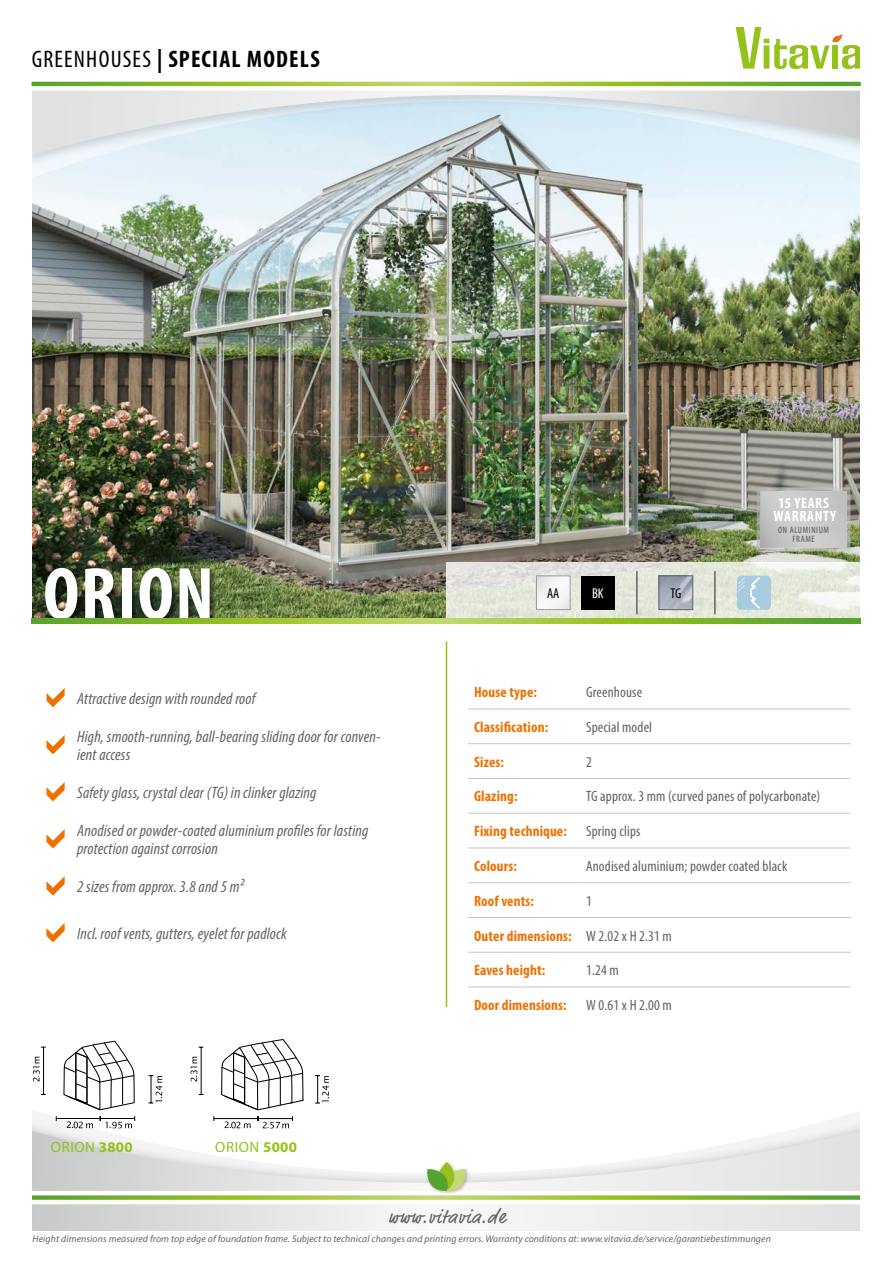
<style>
.page{position:relative;width:893px;height:1263px;background:#fff}
.page>*{position:absolute;margin:0;border:0;box-sizing:border-box;transform-origin:0 0}
.t1{font:700 condensed 75px "Myriad Pro";letter-spacing:.02em;color:#fff}
.t2{font:700 condensed 24px "Myriad Pro";letter-spacing:.05em;color:#000}
.t3{font:19.5px "Market Pro";letter-spacing:.05em;color:#636362}
.t4{font:italic condensed 16.5px/18px "Myriad Pro";letter-spacing:.01em;color:#636362}
.t5{font:700 condensed 15px "Myriad Pro";letter-spacing:.01em;color:#ee7100}
.t6{font:condensed 15px "Myriad Pro";letter-spacing:.01em;color:#636362}
.t7{font:700 condensed 15px/13.5px "Myriad Pro";letter-spacing:.045em;color:#fff;text-align:center}
.t8{font:14.85px "Myriad Pro";letter-spacing:.04em;color:#94c11a}
.t9{font:condensed 14.25px "Myriad Pro";color:#000}
.t10{font:condensed 14.25px "Myriad Pro";color:#fff}
.t11{font:italic 9.75px "Myriad Pro";letter-spacing:.01em;color:#636362}
.t12{font:condensed 9.3px/9.3px "Myriad Pro";letter-spacing:.07em;color:#565655;text-align:center}
.s1{font-weight:400}
.s2{font-weight:400;color:#636362}
.s3{font-weight:700}
</style>
<div class="page">
<svg style="left:32px;top:1094px;width:828px;height:137px"></svg>
<svg style="left:32px;top:1206px;width:828px;height:24px"></svg>
<img style="left:32px;top:225px;width:828px;height:394px">
<svg style="left:446px;top:562px;width:415px;height:57px;background:#e2e5d9"></svg>
<div style="left:44px;top:566px;width:173px;height:61px;background:#000;opacity:.54"></div>
<img style="left:32px;top:193px;width:828px;height:32px">
<div style="left:14px;top:80px;width:879px;height:113px;background:#000;opacity:.15"></div>
<svg style="left:32px;top:27px;width:829px;height:129px"></svg>
<div style="left:0;top:0;width:32px;height:1263px;background:#fff"></div>
<div style="left:861px;top:0;width:32px;height:1263px;background:#fff"></div>
<hr style="left:446px;top:641px;width:1px;height:366px;background:#94c11a">
<div style="left:737px;top:576px;width:34px;height:34px;background:#a8cbdf;border-radius:4px"></div>
<svg style="left:738px;top:577px;width:22px;height:32px"></svg>
<svg style="left:538px;top:578px;width:30px;height:30px"></svg>
<div style="left:536px;top:576px;width:34px;height:34px;border:1px solid #9c9c9d"></div>
<img style="left:661px;top:578px;width:30px;height:30px">
<div style="left:659px;top:576px;width:34px;height:34px;border:1px solid #636362"></div>
<hr style="left:714px;top:571px;width:2px;height:43px;background:#636362">
<hr style="left:636px;top:571px;width:2px;height:43px;background:#636362">
<div style="left:581px;top:576px;width:34px;height:33px;background:#000"></div>
<div style="left:425px;top:1160px;width:45px;height:36px;background:#fff"></div>
<svg style="left:32px;top:1162px;width:828px;height:44px"></svg>
<svg style="left:31px;top:75px;width:830px;height:18px"></svg>
<hr style="left:201px;top:1047px;width:1px;height:47px;background:#000">
<hr style="left:214px;top:1118px;width:44px;height:1px;background:#000">
<hr style="left:43px;top:1047px;width:1px;height:47px;background:#000">
<hr style="left:56px;top:1118px;width:44px;height:1px;background:#000">
<svg style="left:755px;top:486px;width:97px;height:67px;background:#bebfbc"></svg>
<div style="left:31px;top:621px;width:829px;height:17px;background:#fff"></div>
<svg style="left:32px;top:619px;width:829px;height:4px;background:#8ebd38"></svg>
<svg style="left:46px;top:688px;width:19px;height:19px"></svg>
<svg style="left:46px;top:735px;width:19px;height:19px"></svg>
<svg style="left:46px;top:782px;width:19px;height:19px"></svg>
<svg style="left:46px;top:829px;width:19px;height:19px"></svg>
<svg style="left:46px;top:876px;width:19px;height:20px"></svg>
<svg style="left:46px;top:923px;width:19px;height:19px"></svg>
<hr style="left:468px;top:708px;width:112px;height:1px;background:#c5c6c6">
<hr style="left:580px;top:708px;width:270px;height:1px;background:#c5c6c6">
<hr style="left:468px;top:743px;width:112px;height:1px;background:#c5c6c6">
<hr style="left:580px;top:743px;width:270px;height:1px;background:#c5c6c6">
<hr style="left:468px;top:778px;width:112px;height:1px;background:#c5c6c6">
<hr style="left:580px;top:778px;width:270px;height:1px;background:#c5c6c6">
<hr style="left:468px;top:813px;width:112px;height:1px;background:#c5c6c6">
<hr style="left:580px;top:813px;width:270px;height:1px;background:#c5c6c6">
<hr style="left:468px;top:847px;width:112px;height:1px;background:#c5c6c6">
<hr style="left:580px;top:847px;width:270px;height:1px;background:#c5c6c6">
<hr style="left:468px;top:882px;width:112px;height:1px;background:#c5c6c6">
<hr style="left:580px;top:882px;width:270px;height:1px;background:#c5c6c6">
<hr style="left:468px;top:917px;width:112px;height:1px;background:#c5c6c6">
<hr style="left:580px;top:917px;width:270px;height:1px;background:#c5c6c6">
<hr style="left:468px;top:952px;width:112px;height:1px;background:#c5c6c6">
<hr style="left:580px;top:952px;width:270px;height:1px;background:#c5c6c6">
<hr style="left:468px;top:987px;width:112px;height:1px;background:#c5c6c6">
<hr style="left:580px;top:987px;width:270px;height:1px;background:#c5c6c6">
<svg style="left:63px;top:1040px;width:73px;height:90px"></svg>
<svg style="left:149px;top:1075px;width:15px;height:28px"></svg>
<svg style="left:191px;top:1057px;width:7px;height:24px"></svg>
<svg style="left:221px;top:1039px;width:84px;height:91px"></svg>
<svg style="left:315px;top:1075px;width:15px;height:29px"></svg>
<svg style="left:33px;top:1057px;width:7px;height:24px"></svg>
<h2 class="t2" style="left:32px;top:44px;width:290px"><span class="s1">GREENHOUSES</span> | SPECIAL MODELS</h2>
<h1 class="t1" style="left:43px;top:547px;width:172px">ORION</h1>
<p class="t4" style="left:77px;top:689px;width:180px">Attractive design with rounded roof</p>
<p class="t4" style="left:77px;top:727px;width:305px">High, smooth-running, ball-bearing sliding door for conven&shy;ient access</p>
<p class="t4" style="left:77px;top:783px;width:241px">Safety glass, crystal clear (TG) in clinker glazing</p>
<p class="t4" style="left:77px;top:821px;width:293px">Anodised or powder-coated aluminium profiles for lasting protection against corrosion</p>
<p class="t4" style="left:77px;top:877px;width:168px">2 sizes from approx. 3.8 and 5 m²</p>
<p class="t4" style="left:77px;top:924px;width:211px">Incl. roof vents, gutters, eyelet for padlock</p>
<p class="t9" style="left:547px;top:585px;width:14px">AA</p>
<p class="t10" style="left:592px;top:585px;width:13px">BK</p>
<p class="t9" style="left:670px;top:585px;width:12px">TG</p>
<p class="t7" style="left:773px;top:496px;width:64px">15 YEARS<br>WARRANTY</p>
<p class="t12" style="left:778px;top:525px;width:53px">ON ALUMINIUM<br>FRAME</p>
<p class="t5" style="left:474px;top:683px;width:64px">House type:</p>
<p class="t6" style="left:586px;top:683px;width:57px">Greenhouse</p>
<p class="t5" style="left:474px;top:717px;width:76px">Classification:</p>
<p class="t6" style="left:586px;top:718px;width:67px">Special model</p>
<p class="t5" style="left:474px;top:752px;width:31px">Sizes:</p>
<p class="t6" style="left:586px;top:753px;width:7px">2</p>
<p class="t5" style="left:474px;top:787px;width:45px">Glazing:</p>
<p class="t6" style="left:586px;top:787px;width:236px">TG approx. 3 mm (curved panes of polycarbonate)</p>
<p class="t5" style="left:474px;top:822px;width:94px">Fixing technique:</p>
<p class="t6" style="left:586px;top:822px;width:56px">Spring clips</p>
<p class="t5" style="left:474px;top:857px;width:44px">Colours:</p>
<p class="t6" style="left:586px;top:857px;width:203px">Anodised aluminium; powder coated black</p>
<p class="t5" style="left:474px;top:891px;width:61px">Roof vents:</p>
<p class="t6" style="left:586px;top:892px;width:7px">1</p>
<p class="t5" style="left:474px;top:926px;width:199px">Outer dimensions: <span class="s2">W 2.02 x H 2.31 m</span></p>
<p class="t5" style="left:474px;top:961px;width:73px">Eaves height:</p>
<p class="t6" style="left:586px;top:961px;width:34px">1.24 m</p>
<p class="t5" style="left:474px;top:996px;width:94px">Door dimensions:</p>
<p class="t6" style="left:586px;top:996px;width:87px">W 0.61 x H 2.00 m</p>
<p class="t8" style="left:51px;top:1138px;width:83px">ORION <span class="s3">3800</span></p>
<p class="t8" style="left:215px;top:1138px;width:83px">ORION <span class="s3">5000</span></p>
<p class="t3" style="left:388px;top:1203px;width:118px">www.vitavia.de</p>
<p class="t11" style="left:33px;top:1233px;width:740px">Height dimensions measured from top edge of foundation frame. Subject to technical changes and printing errors. Warranty conditions at: www.vitavia.de/service/garantiebestimmungen</p>
</div>
